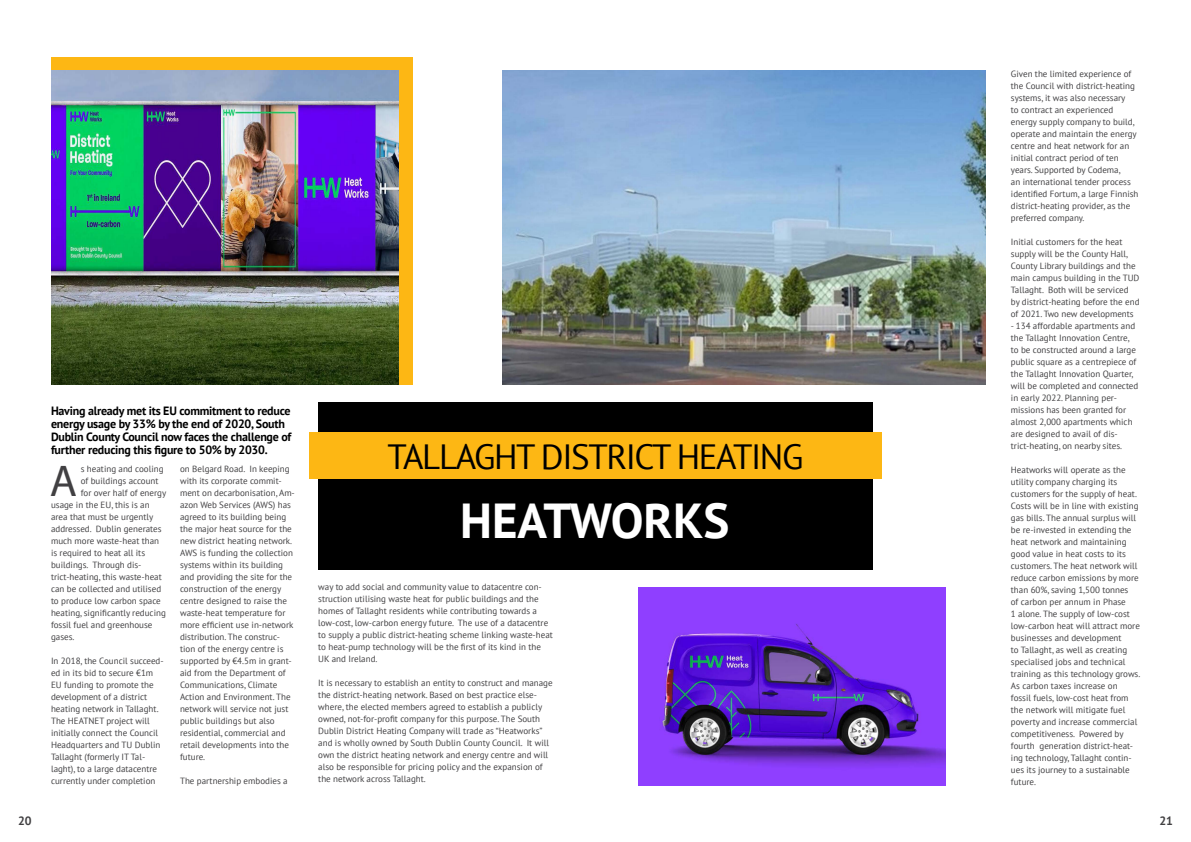
<style>
.page{position:relative;width:1191px;height:842px;background:#fff}
.page>*{position:absolute;margin:0;border:0;box-sizing:border-box;transform-origin:0 0}
.t1{font:700 49px "PT Sans";color:#fff}
.t2{font:44.6px "Myriad Pro";color:#414042}
.t3{font:35px "PT Sans";letter-spacing:-.04em;color:#000}
.t4{font:700 12px/13px "PT Sans";letter-spacing:-.02em;color:#000}
.t5{font:700 12px "PT Sans";color:#414042}
.t6{font:9px/12px "PT Sans";color:#414042}
</style>
<div class="page">
<div style="left:318px;top:402px;width:554px;height:168px;background:#000"></div>
<div style="left:51px;top:57px;width:362px;height:327px;background:#fdb714"></div>
<img style="left:51px;top:71px;width:348px;height:313px">
<div style="left:309px;top:432px;width:573px;height:46px;background:#fdb714"></div>
<img style="left:502px;top:71px;width:483px;height:313px">
<img style="left:638px;top:588px;width:307px;height:197px">
<h3 class="t4" style="left:51px;top:404px;width:242px">Having already met its EU commitment to reduce energy usage by 33% by the end of 2020, South Dublin County Council now faces the challenge of further reducing this figure to 50% by 2030.</h3>
<h2 class="t2" style="left:50px;top:453px;width:29px">A</h2>
<p class="t6" style="left:81px;top:462px;width:84px">s heating and cooling</p>
<p class="t6" style="left:81px;top:474px;width:79px">of buildings account</p>
<p class="t6" style="left:81px;top:486px;width:87px">for over half of energy</p>
<p class="t6" style="left:51px;top:498px;width:100px">usage in the EU, this is an</p>
<p class="t6" style="left:51px;top:510px;width:104px">area that must be urgently</p>
<p class="t6" style="left:51px;top:522px;width:112px">addressed. Dublin generates</p>
<p class="t6" style="left:51px;top:534px;width:110px">much more waste-heat than</p>
<p class="t6" style="left:51px;top:546px;width:96px">is required to heat all its</p>
<p class="t6" style="left:51px;top:558px;width:92px">buildings. Through dis-</p>
<p class="t6" style="left:51px;top:570px;width:112px">trict-heating, this waste-heat</p>
<p class="t6" style="left:51px;top:582px;width:112px">can be collected and utilised</p>
<p class="t6" style="left:51px;top:594px;width:111px">to produce low carbon space</p>
<p class="t6" style="left:51px;top:606px;width:116px">heating, significantly reducing</p>
<p class="t6" style="left:51px;top:618px;width:103px">fossil fuel and greenhouse</p>
<p class="t6" style="left:51px;top:630px;width:25px">gases.</p>
<p class="t6" style="left:51px;top:654px;width:114px">In 2018, the Council succeed&shy;ed in its bid to secure €1m<br>EU funding to promote the development of a district heating network in Tallaght.<br>The HEATNET project will initially connect the Council<br>Headquarters and TU Dublin<br>Tallaght (formerly IT Tal&shy;laght), to a large datacentre currently under completion</p>
<p class="t6" style="left:180px;top:462px;width:116px">on Belgard Road. In keeping with its corporate commit&shy;ment on decarbonisation, Am&shy;azon Web Services (AWS) has agreed to its building being the major heat source for the new district heating network.<br>AWS is funding the collection systems within its building and providing the site for the construction of the energy centre designed to raise the waste-heat temperature for more efficient use in-network distribution. The construc&shy;tion of the energy centre is supported by €4.5m in grant&shy;aid from the Department of<br>Communications, Climate<br>Action and Environment. The network will service not just public buildings but also residential, commercial and retail developments into the future.</p>
<p class="t6" style="left:180px;top:774px;width:109px">The partnership embodies a</p>
<h3 class="t3" style="left:387px;top:434px;width:417px">TALLAGHT DISTRICT HEATING</h3>
<h1 class="t1" style="left:460px;top:488px;width:271px">HEATWORKS</h1>
<p class="t6" style="left:318px;top:580px;width:236px">way to add social and community value to datacentre con&shy;struction utilising waste heat for public buildings and the homes of Tallaght residents while contributing towards a low-cost, low-carbon energy future. The use of a datacentre to supply a public district-heating scheme linking waste-heat to heat-pump technology will be the first of its kind in the UK and Ireland.</p>
<p class="t6" style="left:318px;top:676px;width:236px">It is necessary to establish an entity to construct and manage the district-heating network. Based on best practice else&shy;where, the elected members agreed to establish a publicly owned, not-for-profit company for this purpose. The South Dublin District Heating Company will trade as “Heatworks” and is wholly owned by South Dublin County Council. It will own the district heating network and energy centre and will also be responsible for pricing policy and the expansion of the network across Tallaght.</p>
<p class="t6" style="left:1011px;top:68px;width:129px">Given the limited experience of the Council with district-heating systems, it was also necessary<br>to contract an experienced energy supply company to build, operate and maintain the energy centre and heat network for an initial contract period of ten years. Supported by Codema,<br>an international tender process identified Fortum, a large Finnish district-heating provider, as the preferred company.</p>
<p class="t6" style="left:1011px;top:236px;width:130px">Initial customers for the heat supply will be the County Hall,<br>County Library buildings and the main campus building in the TUD<br>Tallaght. Both will be serviced by district-heating before the end of 2021. Two new developments</p>
<p class="t6" style="left:1011px;top:320px;width:129px">- 134 affordable apartments and the Tallaght Innovation Centre, to be constructed around a large public square as a centrepiece of the Tallaght Innovation Quarter, will be completed and connected in early 2022. Planning per&shy;missions has been granted for almost 2,000 apartments which are designed to avail of dis&shy;trict-heating, on nearby sites.</p>
<p class="t6" style="left:1011px;top:464px;width:131px">Heatworks will operate as the utility company charging its customers for the supply of heat.<br>Costs will be in line with existing gas bills. The annual surplus will be re-invested in extending the heat network and maintaining good value in heat costs to its customers. The heat network will reduce carbon emissions by more than 60%, saving 1,500 tonnes<br>of carbon per annum in Phase<br>1 alone. The supply of low-cost low-carbon heat will attract more businesses and development<br>to Tallaght, as well as creating specialised jobs and technical training as this technology grows.<br>As carbon taxes increase on<br>fossil fuels, low-cost heat from the network will mitigate fuel poverty and increase commercial competitiveness. Powered by fourth generation district-heat&shy;ing technology, Tallaght contin&shy;ues its journey to a sustainable future.</p>
<h3 class="t5" style="left:18px;top:813px;width:15px">20</h3>
<h3 class="t5" style="left:1159px;top:812px;width:15px">21</h3>
</div>
